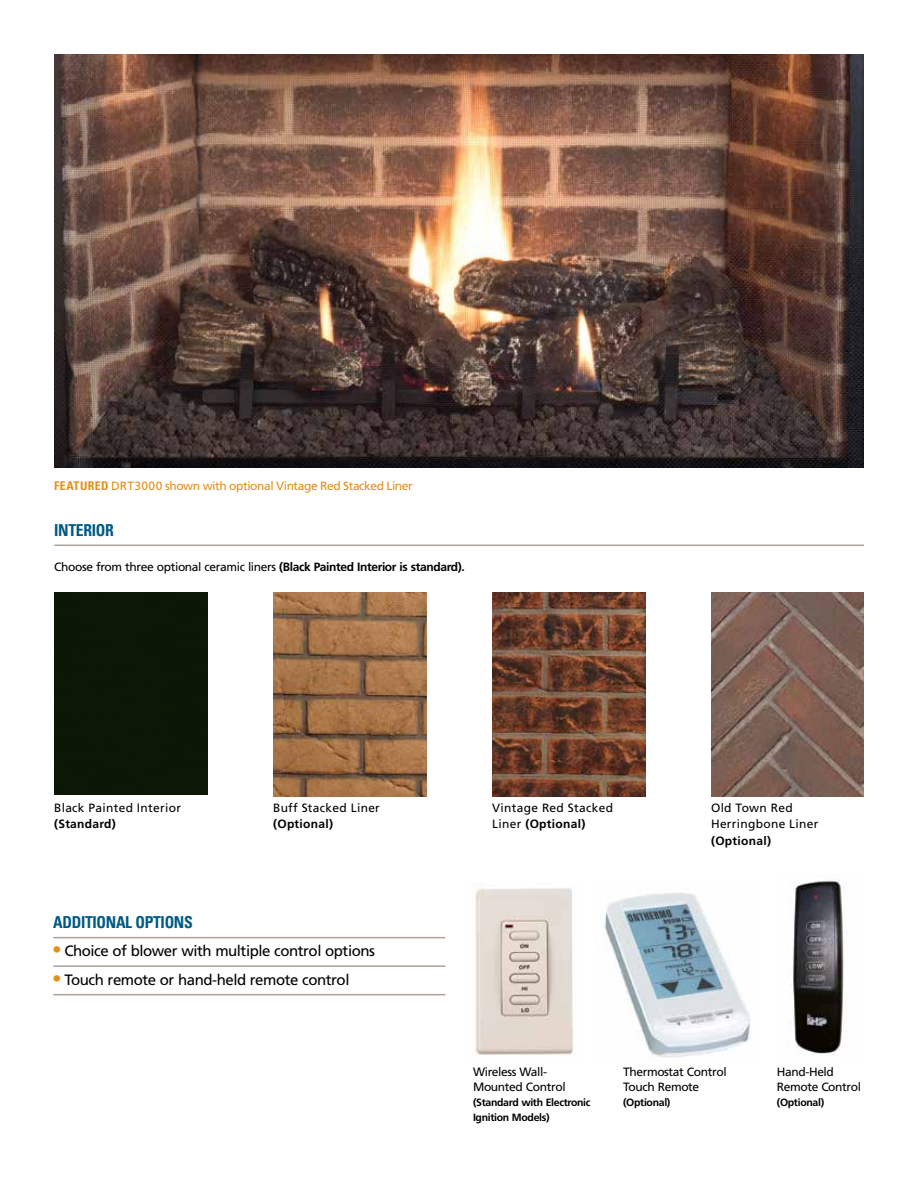
<style>
.page{position:relative;width:918px;height:1188px;background:#fff}
.page>*{position:absolute;margin:0;border:0;box-sizing:border-box;transform-origin:0 0}
.t1{font:16.5px "Univers Com 67 Bold Cond";letter-spacing:-.02em;color:#005a84;scale:.95 1}
.t2{font:15px "Frutiger LT Std";letter-spacing:-.03em;color:#000}
.t3{font:12px/15px "Frutiger LT Std";letter-spacing:-.03em;color:#000}
.t4{font:12px/16.5px "Frutiger LT Std";letter-spacing:.025em;color:#000}
.t5{font:12px "Frutiger LT Std";letter-spacing:-.035em;color:#e58e1a}
.t6{font:700 12px "Frutiger LT Std";letter-spacing:.025em;color:#000}
.t7{font:700 10.5px/15px "Frutiger LT Std";letter-spacing:-.03em;color:#000}
.s1{font-family:"Univers Com 67 Bold Cond"}
.s2{font-weight:700}
.s3{font-family:"Univers Com 67 Bold Cond";font-size:18px;color:#e58e1a}
</style>
<div class="page">
<hr style="left:53px;top:937px;width:392px;height:1px;background:#aca39b">
<hr style="left:53px;top:965px;width:392px;height:2px;background:#aca39b">
<hr style="left:53px;top:994px;width:392px;height:1px;background:#aca39b">
<img style="left:273px;top:593px;width:153px;height:204px">
<img style="left:711px;top:593px;width:153px;height:204px">
<img style="left:492px;top:593px;width:153px;height:204px">
<div style="left:54px;top:593px;width:153px;height:202px;background:#0c1706"></div>
<img style="left:54px;top:54px;width:810px;height:414px">
<hr style="left:54px;top:545px;width:810px;height:1px;background:#aca39b">
<img style="left:790px;top:880px;width:57px;height:175px">
<img style="left:474px;top:888px;width:102px;height:167px">
<img style="left:604px;top:892px;width:147px;height:166px">
<p class="t5" style="left:54px;top:478px;width:360px"><span class="s1">FEATURED</span> DRT3000 shown with optional Vintage Red Stacked Liner</p>
<h1 class="t1" style="left:54px;top:520px;width:64px">INTERIOR</h1>
<p class="t3" style="left:54px;top:560px;width:412px">Choose from three optional ceramic liners <span class="s2">(Black Painted Interior is standard).</span></p>
<p class="t4" style="left:54px;top:799px;width:129px">Black Painted Interior</p>
<p class="t6" style="left:54px;top:817px;width:63px">(Standard)</p>
<p class="t4" style="left:273px;top:799px;width:108px">Buff Stacked Liner</p>
<p class="t6" style="left:273px;top:817px;width:62px">(Optional)</p>
<h1 class="t1" style="left:53px;top:912px;width:148px">ADDITIONAL OPTIONS</h1>
<p class="t2" style="left:53px;top:942px;width:323px"><span class="s3">•</span> Choice of blower with multiple control options</p>
<p class="t2" style="left:53px;top:971px;width:298px"><span class="s3">•</span> Touch remote or hand-held remote control</p>
<p class="t4" style="left:492px;top:799px;width:122px">Vintage Red Stacked<br>Liner <span class="s2">(Optional)</span></p>
<p class="t4" style="left:711px;top:799px;width:109px">Old Town Red<br>Herringbone Liner</p>
<p class="t6" style="left:711px;top:833px;width:62px">(Optional)</p>
<p class="t3" style="left:473px;top:1065px;width:94px">Wireless Wall-<br>Mounted Control</p>
<p class="t7" style="left:473px;top:1095px;width:119px">(Standard with Electronic<br>Ignition Models)</p>
<p class="t3" style="left:623px;top:1065px;width:105px">Thermostat Control<br>Touch Remote</p>
<p class="t7" style="left:623px;top:1095px;width:49px">(Optional)</p>
<p class="t3" style="left:777px;top:1065px;width:86px">Hand-Held<br>Remote Control</p>
<p class="t7" style="left:777px;top:1095px;width:49px">(Optional)</p>
</div>
